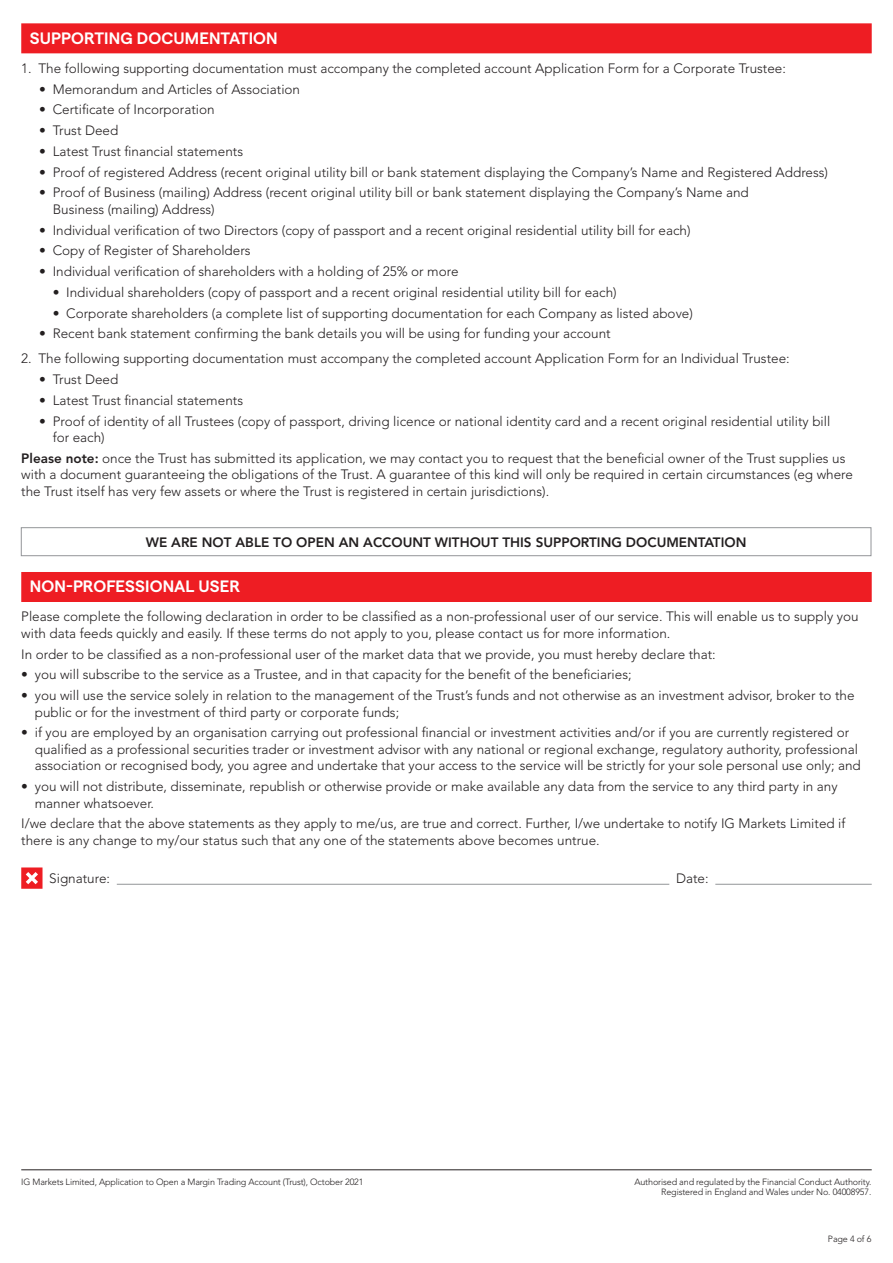
<style>
.page{position:relative;width:893px;height:1263px;background:#fff}
.page>*{position:absolute;margin:0;border:0;box-sizing:border-box;transform-origin:0 0}
.t1{font:600 16.5px "Matter SQ";letter-spacing:.01em;color:#fff}
.t2{font:300 13.5px/16.5px "Avenir LT Std";color:#231f20}
.t3{font:800 13.5px "Avenir LT Std";color:#231f20}
.t4{font:300 9px/10.5px "Avenir LT Std";letter-spacing:-.015em;color:#231f20;text-align:right}
.s1{font-weight:800}
</style>
<div class="page">
<hr style="left:21px;top:1169px;width:851px;height:1px;background:#231f20">
<div style="left:21px;top:23px;width:851px;height:30px;background:#ee1d23"></div>
<div style="left:21px;top:572px;width:851px;height:30px;background:#ee1d23"></div>
<hr style="left:117px;top:884px;width:552px;height:1px;background:#939598">
<hr style="left:715px;top:884px;width:157px;height:1px;background:#939598">
<svg style="left:21px;top:867px;width:22px;height:22px"></svg>
<div style="left:21px;top:527px;width:850px;height:29px;border:1px solid #939598"></div>
<p class="t1" style="left:30px;top:26px;width:250px">SUPPORTING DOCUMENTATION</p>
<p class="t2" style="left:21px;top:60px;width:766px">1. The following supporting documentation must accompany the completed account Application Form for a Corporate Trustee:</p>
<p class="t2" style="left:39px;top:81px;width:262px">• Memorandum and Articles of Association</p>
<p class="t2" style="left:39px;top:101px;width:177px">• Certificate of Incorporation</p>
<p class="t2" style="left:39px;top:122px;width:81px">• Trust Deed</p>
<p class="t2" style="left:39px;top:143px;width:205px">• Latest Trust financial statements</p>
<p class="t2" style="left:39px;top:164px;width:790px">• Proof of registered Address (recent original utility bill or bank statement displaying the Company’s Name and Registered Address)</p>
<p class="t2" style="left:53px;top:184px;width:698px;text-indent:-14px">• Proof of Business (mailing) Address (recent original utility bill or bank statement displaying the Company’s Name and<br>Business (mailing) Address)</p>
<p class="t2" style="left:39px;top:222px;width:653px">• Individual verification of two Directors (copy of passport and a recent original residential utility bill for each)</p>
<p class="t2" style="left:39px;top:242px;width:213px">• Copy of Register of Shareholders</p>
<p class="t2" style="left:39px;top:263px;width:421px">• Individual verification of shareholders with a holding of 25% or more</p>
<p class="t2" style="left:53px;top:284px;width:565px">• Individual shareholders (copy of passport and a recent original residential utility bill for each)</p>
<p class="t2" style="left:53px;top:305px;width:642px">• Corporate shareholders (a complete list of supporting documentation for each Company as listed above)</p>
<p class="t2" style="left:39px;top:325px;width:573px">• Recent bank statement confirming the bank details you will be using for funding your account</p>
<p class="t2" style="left:21px;top:350px;width:770px">2. The following supporting documentation must accompany the completed account Application Form for an Individual Trustee:</p>
<p class="t2" style="left:39px;top:371px;width:81px">• Trust Deed</p>
<p class="t2" style="left:39px;top:392px;width:205px">• Latest Trust financial statements</p>
<p class="t2" style="left:53px;top:413px;width:779px;text-indent:-14px">• Proof of identity of all Trustees (copy of passport, driving licence or national identity card and a recent original residential utility bill for each)</p>
<p class="t2" style="left:21px;top:450px;width:833px"><span class="s1">Please note:</span> once the Trust has submitted its application, we may contact you to request that the beneficial owner of the Trust supplies us with a document guaranteeing the obligations of the Trust. A guarantee of this kind will only be required in certain circumstances (eg where the Trust itself has very few assets or where the Trust is registered in certain jurisdictions).</p>
<p class="t3" style="left:146px;top:534px;width:602px">WE ARE NOT ABLE TO OPEN AN ACCOUNT WITHOUT THIS SUPPORTING DOCUMENTATION</p>
<p class="t1" style="left:30px;top:574px;width:212px">NON-PROFESSIONAL USER</p>
<p class="t2" style="left:21px;top:609px;width:839px">Please complete the following declaration in order to be classified as a non-professional user of our service. This will enable us to supply you with data feeds quickly and easily. If these terms do not apply to you, please contact us for more information.</p>
<p class="t2" style="left:21px;top:646px;width:696px">In order to be classified as a non-professional user of the market data that we provide, you must hereby declare that:</p>
<p class="t2" style="left:21px;top:667px;width:612px">• you will subscribe to the service as a Trustee, and in that capacity for the benefit of the beneficiaries;</p>
<p class="t2" style="left:35px;top:687px;width:821px;text-indent:-13px">• you will use the service solely in relation to the management of the Trust’s funds and not otherwise as an investment advisor, broker to the public or for the investment of third party or corporate funds;</p>
<p class="t2" style="left:35px;top:725px;width:827px;text-indent:-13px">• if you are employed by an organisation carrying out professional financial or investment activities and/or if you are currently registered or qualified as a professional securities trader or investment advisor with any national or regional exchange, regulatory authority, professional association or recognised body, you agree and undertake that your access to the service will be strictly for your sole personal use only; and</p>
<p class="t2" style="left:35px;top:778px;width:804px;text-indent:-13px">• you will not distribute, disseminate, republish or otherwise provide or make available any data from the service to any third party in any manner whatsoever.</p>
<p class="t2" style="left:21px;top:816px;width:826px">I/we declare that the above statements as they apply to me/us, are true and correct. Further, I/we undertake to notify IG Markets Limited if there is any change to my/our status such that any one of the statements above becomes untrue.</p>
<p class="t2" style="left:49px;top:870px;width:62px">Signature:</p>
<p class="t2" style="left:676px;top:870px;width:34px">Date:</p>
<p class="t4" style="left:21px;top:1176px;width:344px">IG Markets Limited, Application to Open a Margin Trading Account (Trust), October 2021</p>
<p class="t4" style="left:634px;top:1176px;width:238px">Authorised and regulated by the Financial Conduct Authority.<br>Registered in England and Wales under No. 04008957.</p>
<p class="t4" style="left:828px;top:1233px;width:45px">Page 4 of 6</p>
</div>
